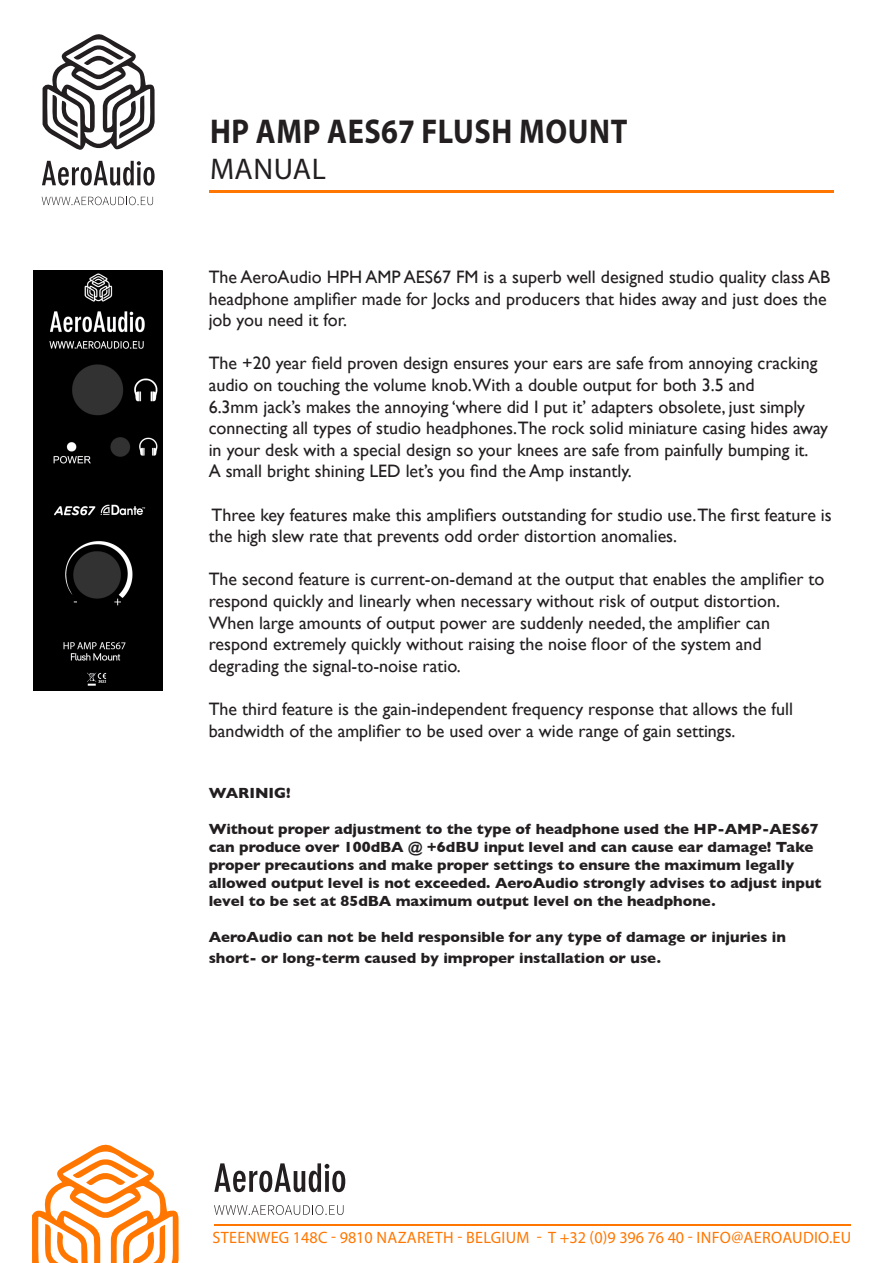
<style>
.page{position:relative;width:893px;height:1263px;background:#fff}
.page>*{position:absolute;margin:0;border:0;box-sizing:border-box;transform-origin:0 0}
.t1{font:700 34.5px "Myriad Pro";letter-spacing:.02em;color:#231f20;scale:.88 1}
.t2{font:30px "Myriad Pro";letter-spacing:.02em;color:#231f20}
.t3{font:18px/21.6px "Gill Sans";color:#231f20}
.t4{font:16.5px "Myriad Pro";letter-spacing:.02em;color:#f70}
.t5{font:700 15px/18px "Gill Sans";color:#231f20}
</style>
<div class="page">
<hr style="left:209px;top:190px;width:624px;height:3px;background:#f70">
<svg style="left:43px;top:34px;width:112px;height:116px"></svg>
<svg style="left:42px;top:161px;width:113px;height:25px"></svg>
<svg style="left:42px;top:197px;width:111px;height:8px"></svg>
<hr style="left:214px;top:1224px;width:636px;height:1px;background:#f70">
<svg style="left:214px;top:1163px;width:131px;height:29px"></svg>
<svg style="left:214px;top:1205px;width:129px;height:10px"></svg>
<svg style="left:32px;top:1144px;width:147px;height:119px"></svg>
<img style="left:34px;top:270px;width:129px;height:420px">
<p class="t1" style="left:210px;top:109px;width:476px">HP AMP AES67 FLUSH MOUNT</p>
<p class="t2" style="left:210px;top:150px;width:117px">MANUAL</p>
<p class="t3" style="left:209px;top:266px;width:623px">The AeroAudio HPH AMP AES67 FM is a superb well designed studio quality class AB headphone amplifier made for Jocks and producers that hides away and just does the job you need it for.</p>
<p class="t3" style="left:209px;top:352px;width:621px">The +20 year field proven design ensures your ears are safe from annoying cracking audio on touching the volume knob.With a double output for both 3.5 and<br>6.3mm jack’s makes the annoying ‘where did I put it’ adapters obsolete, just simply connecting all types of studio headphones.The rock solid miniature casing hides away in your desk with a special design so your knees are safe from painfully bumping it.</p>
<p class="t3" style="left:209px;top:460px;width:424px">A small bright shining LED let’s you find the Amp instantly.</p>
<p class="t3" style="left:209px;top:503px;width:625px">Three key features make this amplifiers outstanding for studio use.The first feature is the high slew rate that prevents odd order distortion anomalies.</p>
<p class="t3" style="left:209px;top:568px;width:617px">The second feature is current-on-demand at the output that enables the amplifier to respond quickly and linearly when necessary without risk of output distortion.</p>
<p class="t3" style="left:209px;top:611px;width:563px">When large amounts of output power are suddenly needed, the amplifier can respond extremely quickly without raising the noise floor of the system and degrading the signal-to-noise ratio.</p>
<p class="t3" style="left:209px;top:698px;width:586px">The third feature is the gain-independent frequency response that allows the full bandwidth of the amplifier to be used over a wide range of gain settings.</p>
<p class="t5" style="left:209px;top:783px;width:84px">WARINIG!</p>
<p class="t5" style="left:209px;top:819px;width:614px">Without proper adjustment to the type of headphone used the HP-AMP-AES67 can produce over 100dBA @ +6dBU input level and can cause ear damage! Take proper precautions and make proper settings to ensure the maximum legally allowed output level is not exceeded. AeroAudio strongly advises to adjust input level to be set at 85dBA maximum output level on the headphone.</p>
<p class="t5" style="left:209px;top:926px;width:579px;line-height:21.6px">AeroAudio can not be held responsible for any type of damage or injuries in short- or long-term caused by improper installation or use.</p>
<p class="t4" style="left:212px;top:1227px;width:640px">STEENWEG 148C - 9810 NAZARETH - BELGIUM - T +32 (0)9 396 76 40 - INFO@AEROAUDIO.EU</p>
</div>
